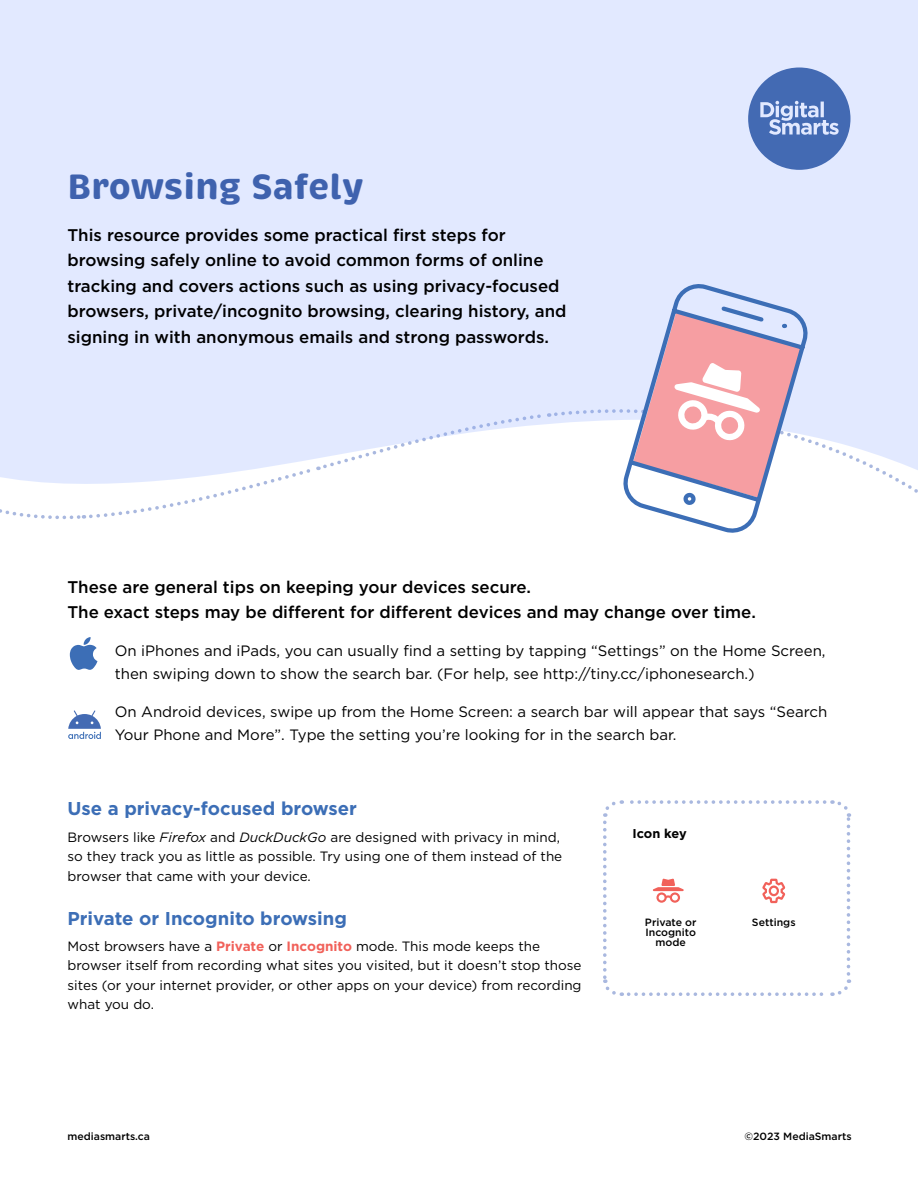
<style>
.page{position:relative;width:918px;height:1188px;background:#fff}
.page>*{position:absolute;margin:0;border:0;box-sizing:border-box;transform-origin:0 0}
.page_title{font:700 36px "Brevia";color:#3f62ae}
.command_title{font:700 18.6px "Gotham";color:#3c6eb6}
.intro_paragraph_bold{font:500 16.8px/25.5px "Gotham";color:#000}
.intro_second_paragraph{font:15px/22.5px "Gotham";color:#000}
.command_description{font:13.5px/19.5px "Gotham";color:#000}
.command_description-2{font:700 12.75px "Gotham";letter-spacing:-.015em;color:#000}
.main_body_text{font:500 10.5px/10.4px "Gotham";color:#000;text-align:center}
.s1{font-style:italic}
.s2{font-weight:700;color:#f1615a}
</style>
<div class="page">
<div style="left:0;top:0;width:918px;height:312px;background:#e2e9ff"></div>
<svg style="left:70px;top:637px;width:27px;height:33px"></svg>
<svg style="left:68px;top:710px;width:33px;height:29px"></svg>
<svg style="left:603px;top:800px;width:249px;height:196px"></svg>
<svg style="left:623px;top:283px;width:185px;height:250px;background:#d1dcf6"></svg>
<svg style="left:0;top:312px;width:918px;height:217px"></svg>
<svg style="left:748px;top:68px;width:102px;height:102px;background:#7491ca"></svg>
<p class="page_title" style="left:68px;top:165px;width:297px">Browsing Safely</p>
<p class="intro_paragraph_bold" style="left:68px;top:222px;width:501px">This resource provides some practical first steps for browsing safely online to avoid common forms of online tracking and covers actions such as using privacy-focused browsers, private/incognito browsing, clearing history, and signing in with anonymous emails and strong passwords.</p>
<p class="intro_paragraph_bold" style="left:68px;top:574px;width:690px">These are general tips on keeping your devices secure.<br>The exact steps may be different for different devices and may change over time.</p>
<p class="intro_second_paragraph" style="left:115px;top:640px;width:712px">On iPhones and iPads, you can usually find a setting by tapping “Settings” on the Home Screen, then swiping down to show the search bar. (For help, see http://tiny.cc/iphonesearch.)</p>
<p class="intro_second_paragraph" style="left:115px;top:700px;width:714px">On Android devices, swipe up from the Home Screen: a search bar will appear that says “Search<br>Your Phone and More”. Type the setting you’re looking for in the search bar.</p>
<p class="command_title" style="left:68px;top:797px;width:291px">Use a privacy-focused browser</p>
<p class="command_description" style="left:68px;top:827px;width:496px">Browsers like <span class="s1">Firefox</span> and <span class="s1">DuckDuckGo</span> are designed with privacy in mind, so they track you as little as possible. Try using one of them instead of the browser that came with your device.</p>
<p class="command_title" style="left:68px;top:906px;width:281px">Private or Incognito browsing</p>
<p class="command_description" style="left:68px;top:936px;width:516px">Most browsers have a <span class="s2">Private</span> or <span class="s2">Incognito</span> mode. This mode keeps the browser itself from recording what sites you visited, but it doesn’t stop those sites (or your internet provider, or other apps on your device) from recording what you do.</p>
<p class="command_description-2" style="left:633px;top:825px;width:56px">Icon key</p>
<p class="main_body_text" style="left:645px;top:917px;width:53px">Private or</p>
<p class="main_body_text" style="left:752px;top:917px;width:45px">Settings</p>
<p class="main_body_text" style="left:646px;top:927px;width:52px">Incognito mode</p>
<p class="main_body_text" style="left:68px;top:1131px;width:84px">mediasmarts.ca</p>
<p class="main_body_text" style="left:745px;top:1131px;width:109px">©2023 MediaSmarts</p>
</div>
